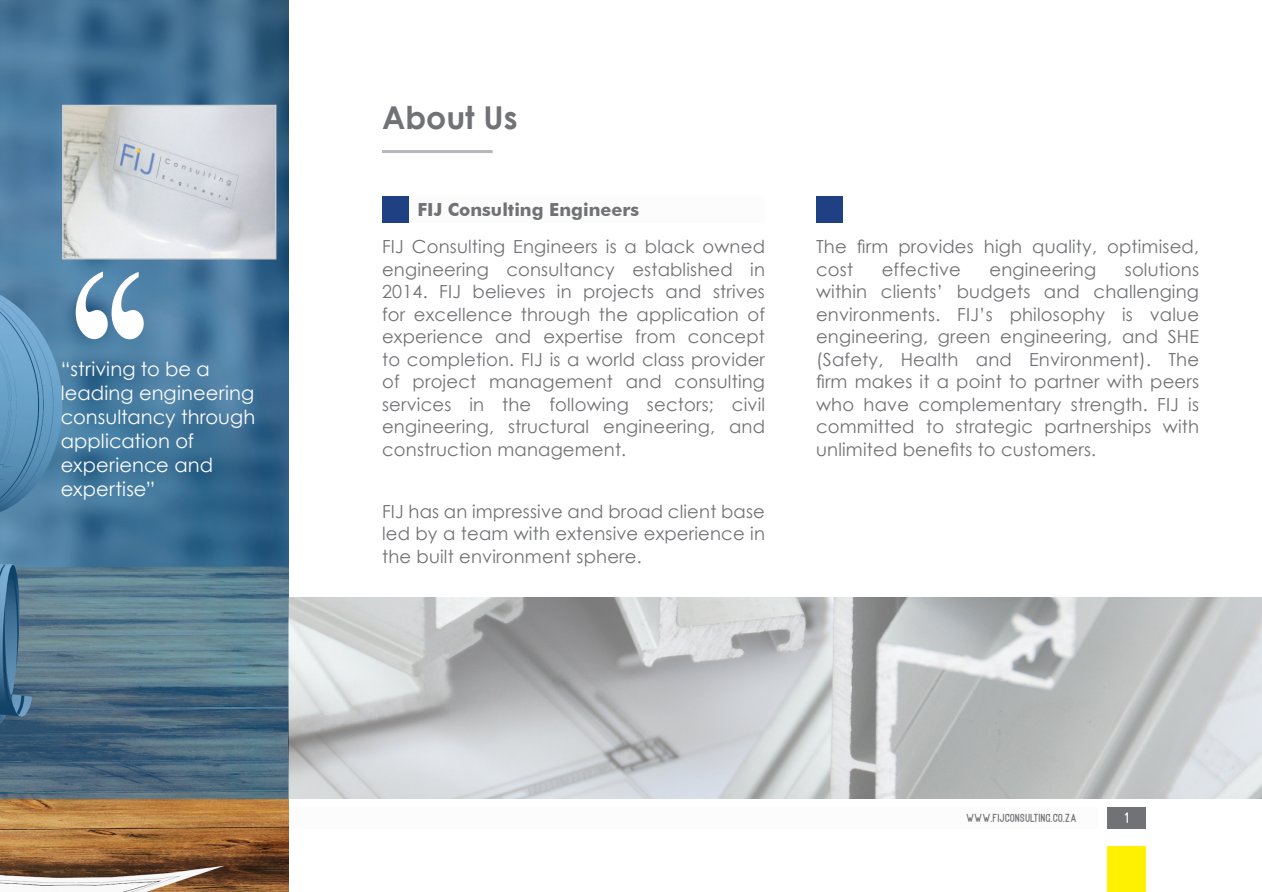
<style>
.page{position:relative;width:1262px;height:892px;background:#fff}
.page>*{position:absolute;margin:0;border:0;box-sizing:border-box;transform-origin:0 0}
.Sub_Title{font:700 31.5px "Century Gothic";color:#717275}
.about1{font:19.5px/24px "Century Gothic";letter-spacing:.005em;color:#fcfcfc}
.Column_1_ALIGN-FULL{font:18px/22.5px "Century Gothic";letter-spacing:.01em;color:#717275;text-align:justify}
.Column_1_ALIGN-FULL-2{font:700 18px "Futura BT";color:#717275}
.t1{font:13.5px "Kanalisirung";color:#fcfcfc}
.t2{font:10.5px "Kanalisirung";color:#717275}
</style>
<div class="page">
<div style="left:1107px;top:807px;width:38px;height:21px;background:#717275"></div>
<div style="left:1107px;top:845px;width:38px;height:46px;background:#fff101"></div>
<img style="left:0;top:798px;width:288px;height:93px">
<img style="left:0;top:0;width:288px;height:798px">
<img style="left:288px;top:597px;width:973px;height:201px">
<svg style="left:76px;top:271px;width:68px;height:68px"></svg>
<img style="left:65px;top:108px;width:208px;height:148px">
<div style="left:62px;top:105px;width:214px;height:154px;border:2px solid #cdced0"></div>
<hr style="left:382px;top:150px;width:110px;height:3px;background:#b6b7bb">
<div style="left:382px;top:195px;width:27px;height:27px;background:#1f4083"></div>
<div style="left:815px;top:195px;width:27px;height:27px;background:#1f4083"></div>
<p class="about1" style="left:61px;top:356px;width:196px">“striving to be a leading engineering consultancy through application of experience and expertise”</p>
<p class="Sub_Title" style="left:382px;top:94px;width:137px">About Us</p>
<p class="Column_1_ALIGN-FULL-2" style="left:417px;top:198px;width:223px">FIJ Consulting Engineers</p>
<p class="Column_1_ALIGN-FULL" style="left:382px;top:235px;width:384px">FIJ Consulting Engineers is a black owned engineering consultancy established in 2014. FIJ believes in projects and strives for excellence through the application of experience and expertise from concept to completion. FIJ is a world class provider of project management and consulting services in the following sectors; civil engineering, structural engineering, and construction management.</p>
<p class="Column_1_ALIGN-FULL" style="left:382px;top:499px;width:384px">FIJ has an impressive and broad client base led by a team with extensive experience in the built environment sphere.</p>
<p class="Column_1_ALIGN-FULL" style="left:815px;top:235px;width:384px">The firm provides high quality, optimised, cost</p>
<p class="Column_1_ALIGN-FULL" style="left:815px;top:257px;width:384px;text-indent:309px">solutions within clients’ budgets and challenging environments. FIJ’s philosophy is value engineering, green engineering, and SHE (Safety, Health and Environment). The firm makes it a point to partner with peers who have complementary strength. FIJ is committed to strategic partnerships with unlimited benefits to customers.</p>
<p class="Column_1_ALIGN-FULL" style="left:881px;top:257px;width:81px">effective</p>
<p class="Column_1_ALIGN-FULL" style="left:989px;top:257px;width:108px">engineering</p>
<p class="t2" style="left:965px;top:811px;width:112px">WWW.FIJCONSULTING.CO.ZA</p>
<p class="t1" style="left:1124px;top:809px;width:5px">1</p>
</div>
